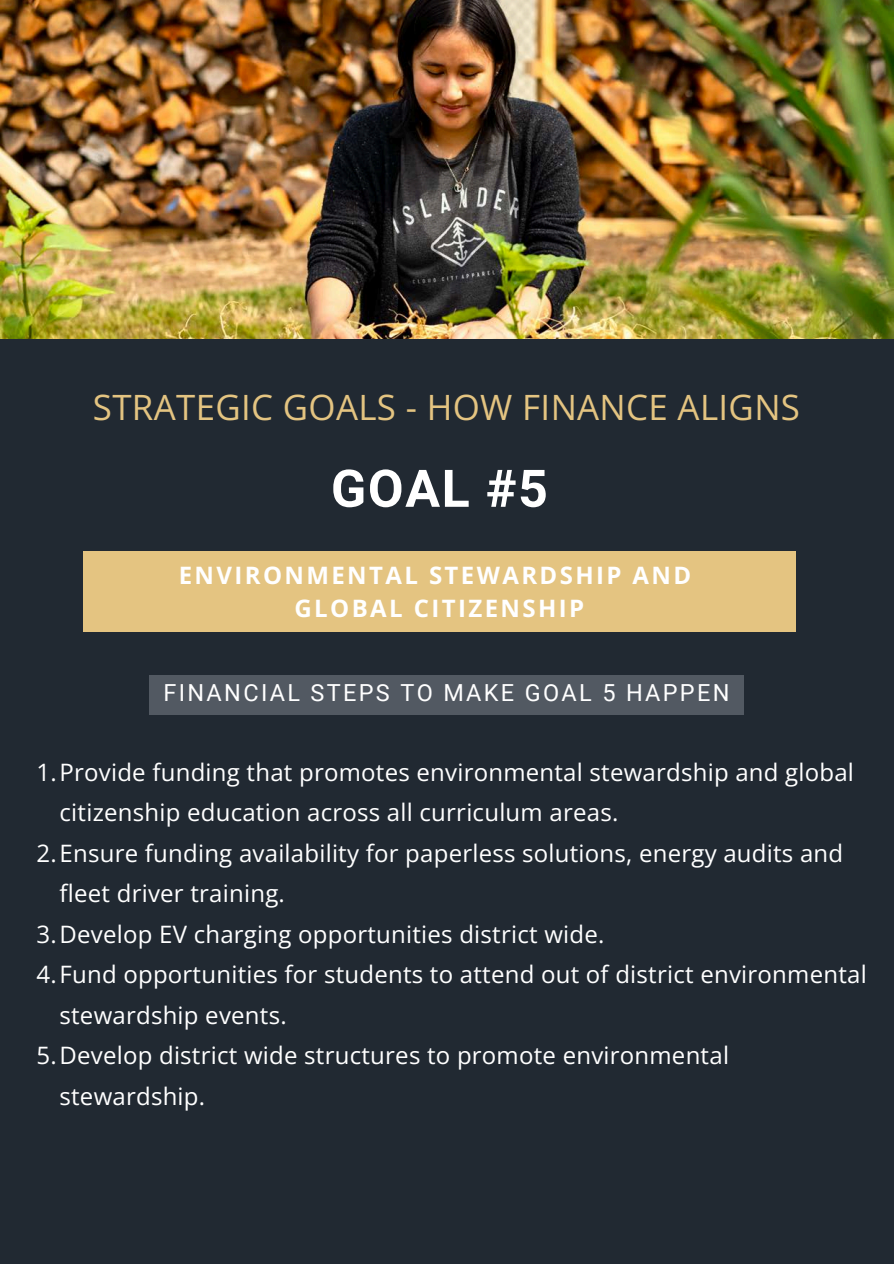
<style>
.page{position:relative;width:894px;height:1264px;background:#fff}
.page>*{position:absolute;margin:0;border:0;box-sizing:border-box;transform-origin:0 0}
.t1{font:700 51.9px "Roboto";color:#fff}
.t2{font:34.8px "Open Sans";letter-spacing:.01em;color:#e4c481}
.t3{font:24px/40.5px "Open Sans";letter-spacing:.01em;color:#fff}
.t4{font:700 24px/32.7px "Open Sans";letter-spacing:.1em;color:#fff;text-align:center}
.t5{font:23.55px "Roboto";letter-spacing:.1em;color:#fff}
</style>
<div class="page">
<div style="left:0;top:0;width:893px;height:1263px;background:#212932"></div>
<div style="left:149px;top:674px;width:595px;height:40px;background:#525962"></div>
<div style="left:83px;top:551px;width:712px;height:80px;background:#e4c481"></div>
<img style="left:0;top:1px;width:893px;height:337px">
<h1 class="t2" style="left:93px;top:383px;width:708px">STRATEGIC GOALS - HOW FINANCE ALIGNS</h1>
<h2 class="t1" style="left:331px;top:458px;width:218px">GOAL #5</h2>
<h3 class="t4" style="left:179px;top:558px;width:514px">ENVIRONMENTAL STEWARDSHIP AND<br>GLOBAL CITIZENSHIP</h3>
<p class="t5" style="left:163px;top:679px;width:567px">FINANCIAL STEPS TO MAKE GOAL 5 HAPPEN</p>
<h4 class="t3" style="left:59px;top:751px;width:795px;text-indent:-23px">1.Provide funding that promotes environmental stewardship and global citizenship education across all curriculum areas.</h4>
<p class="t3" style="left:59px;top:832px;width:785px;text-indent:-23px">2.Ensure funding availability for paperless solutions, energy audits and fleet driver training.</p>
<p class="t3" style="left:37px;top:913px;width:569px">3.Develop EV charging opportunities district wide.</p>
<p class="t3" style="left:59px;top:953px;width:808px;text-indent:-23px">4.Fund opportunities for students to attend out of district environmental stewardship events.</p>
<p class="t3" style="left:59px;top:1034px;width:670px;text-indent:-23px">5.Develop district wide structures to promote environmental stewardship.</p>
</div>
